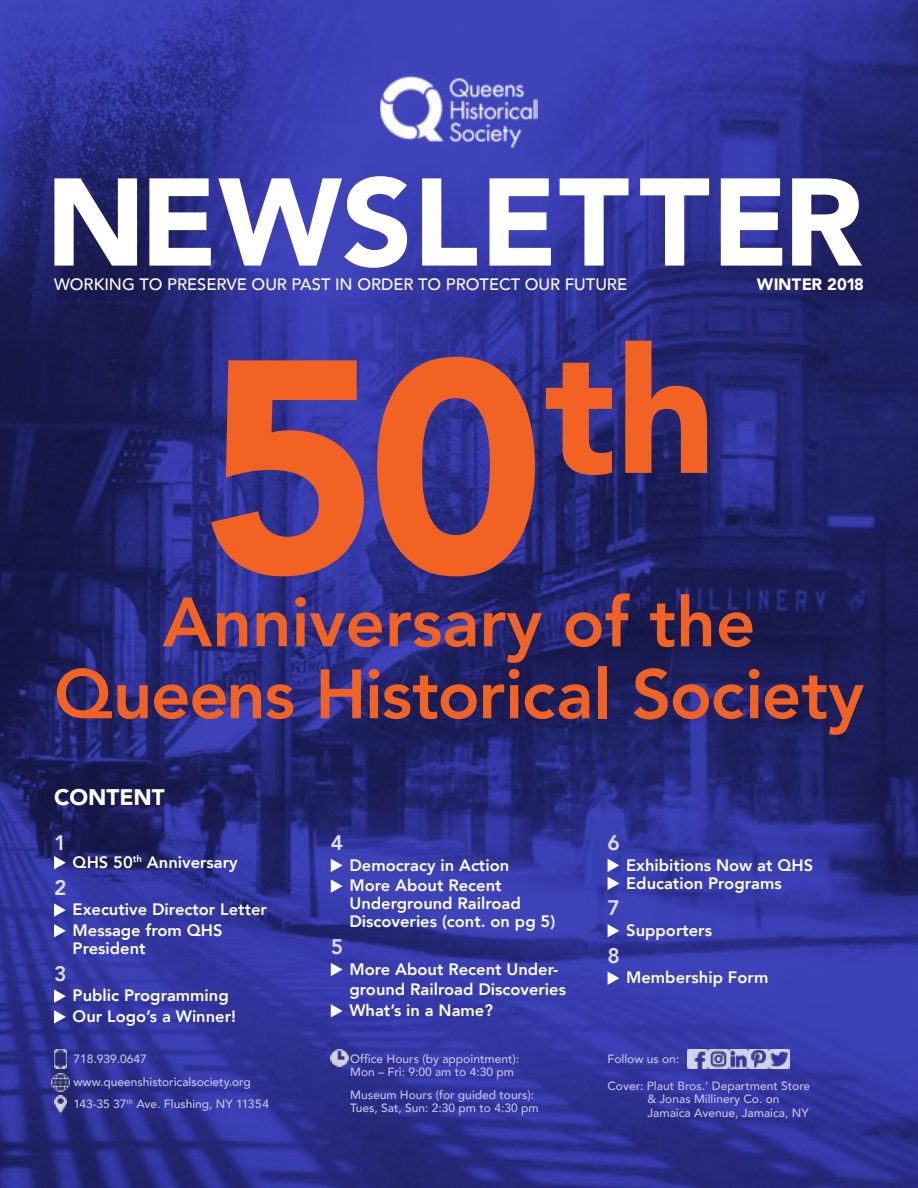
<style>
.page{position:relative;width:918px;height:1188px;background:#fff}
.page>*{position:absolute;margin:0;border:0;box-sizing:border-box;transform-origin:0 0}
.t1{font:900 300px "Avenir";color:#f26323}
.t2{font:900 123.15px "Avenir";letter-spacing:.01em;color:#fff}
.t3{font:800 69px/72px "Avenir";color:#f26323;text-align:center}
.t4{font:900 22.5px "Avenir";color:#fff}
.t5{font:800 21px "Avenir";color:#e0deef}
.t6{font:800 16.5px/20.7px "Avenir";color:#fff}
.t7{font:500 16.5px "Avenir";color:#fff}
.t8{font:900 16.5px "Avenir";letter-spacing:-.015em;color:#fff}
.t9{font:500 12px/13.5px "Avenir";color:#c7c4e2}
</style>
<div class="page">
<img style="left:0;top:0;width:918px;height:1188px">
<img style="left:380px;top:74px;width:158px;height:74px">
<img style="left:54px;top:1050px;width:12px;height:19px">
<img style="left:52px;top:1074px;width:17px;height:17px">
<img style="left:55px;top:1096px;width:11px;height:18px">
<img style="left:688px;top:1050px;width:102px;height:18px">
<svg style="left:54px;top:856px;width:12px;height:13px"></svg>
<svg style="left:54px;top:903px;width:12px;height:14px"></svg>
<svg style="left:54px;top:924px;width:12px;height:13px"></svg>
<svg style="left:54px;top:989px;width:12px;height:14px"></svg>
<svg style="left:54px;top:1010px;width:12px;height:14px"></svg>
<svg style="left:331px;top:859px;width:12px;height:13px"></svg>
<svg style="left:331px;top:879px;width:12px;height:14px"></svg>
<svg style="left:331px;top:963px;width:12px;height:13px"></svg>
<svg style="left:331px;top:1004px;width:12px;height:14px"></svg>
<svg style="left:608px;top:859px;width:11px;height:31px"></svg>
<svg style="left:608px;top:924px;width:11px;height:13px"></svg>
<svg style="left:608px;top:971px;width:11px;height:14px"></svg>
<img style="left:331px;top:1049px;width:17px;height:17px">
<h2 class="t2" style="left:46px;top:117px;width:819px">NEWSLETTER</h2>
<p class="t7" style="left:54px;top:270px;width:575px">WORKING TO PRESERVE OUR PAST IN ORDER TO PROTECT OUR FUTURE</p>
<p class="t8" style="left:757px;top:270px;width:109px">WINTER 2018</p>
<h1 class="t1" style="left:202px;top:211px;width:516px">50<sup>th</sup></h1>
<h3 class="t3" style="left:54px;top:586px;width:812px">Anniversary of the<br>Queens Historical Society</h3>
<h3 class="t4" style="left:54px;top:778px;width:112px">CONTENT</h3>
<p class="t5" style="left:54px;top:826px;width:14px">1</p>
<p class="t5" style="left:54px;top:871px;width:14px">2</p>
<p class="t5" style="left:54px;top:957px;width:14px">3</p>
<p class="t6" style="left:73px;top:852px;width:167px">QHS 50<sup>th</sup> Anniversary</p>
<p class="t6" style="left:73px;top:899px;width:196px">Executive Director Letter<br>Message from QHS</p>
<p class="t6" style="left:73px;top:938px;width:75px">President</p>
<p class="t6" style="left:73px;top:985px;width:165px">Public Programming<br>Our Logo’s a Winner!</p>
<p class="t9" style="left:73px;top:1047px;width:197px;line-height:22.5px">718.939.0647 www.queenshistoricalsociety.org<br>143-35 37<sup>th</sup> Ave. Flushing, NY 11354</p>
<p class="t5" style="left:331px;top:826px;width:14px">4</p>
<p class="t5" style="left:331px;top:930px;width:14px">5</p>
<p class="t6" style="left:349px;top:855px;width:161px">Democracy in Action<br>More About Recent</p>
<p class="t6" style="left:349px;top:895px;width:207px;line-height:18px">Underground Railroad<br>Discoveries (cont. on pg 5)</p>
<p class="t6" style="left:349px;top:959px;width:218px">More About Recent Under&shy;ground Railroad Discoveries<br>What’s in a Name?</p>
<p class="t9" style="left:350px;top:1051px;width:170px">Office Hours (by appointment):<br>Mon – Fri: 9:00 am to 4:30 pm</p>
<p class="t9" style="left:350px;top:1087px;width:190px">Museum Hours (for guided tours):<br>Tues, Sat, Sun: 2:30 pm to 4:30 pm</p>
<p class="t5" style="left:608px;top:826px;width:14px">6</p>
<p class="t5" style="left:608px;top:892px;width:14px">7</p>
<p class="t6" style="left:626px;top:856px;width:188px;line-height:18px">Exhibitions Now at QHS<br>Education Programs</p>
<p class="t6" style="left:626px;top:920px;width:87px">Supporters</p>
<p class="t5" style="left:608px;top:939px;width:14px">8</p>
<p class="t6" style="left:626px;top:967px;width:144px">Membership Form</p>
<p class="t9" style="left:608px;top:1051px;width:73px">Follow us on:</p>
<p class="t9" style="left:648px;top:1078px;width:164px;text-indent:-40px">Cover: Plaut Bros.’ Department Store &amp; Jonas Millinery Co. on<br>Jamaica Avenue, Jamaica, NY</p>
</div>
